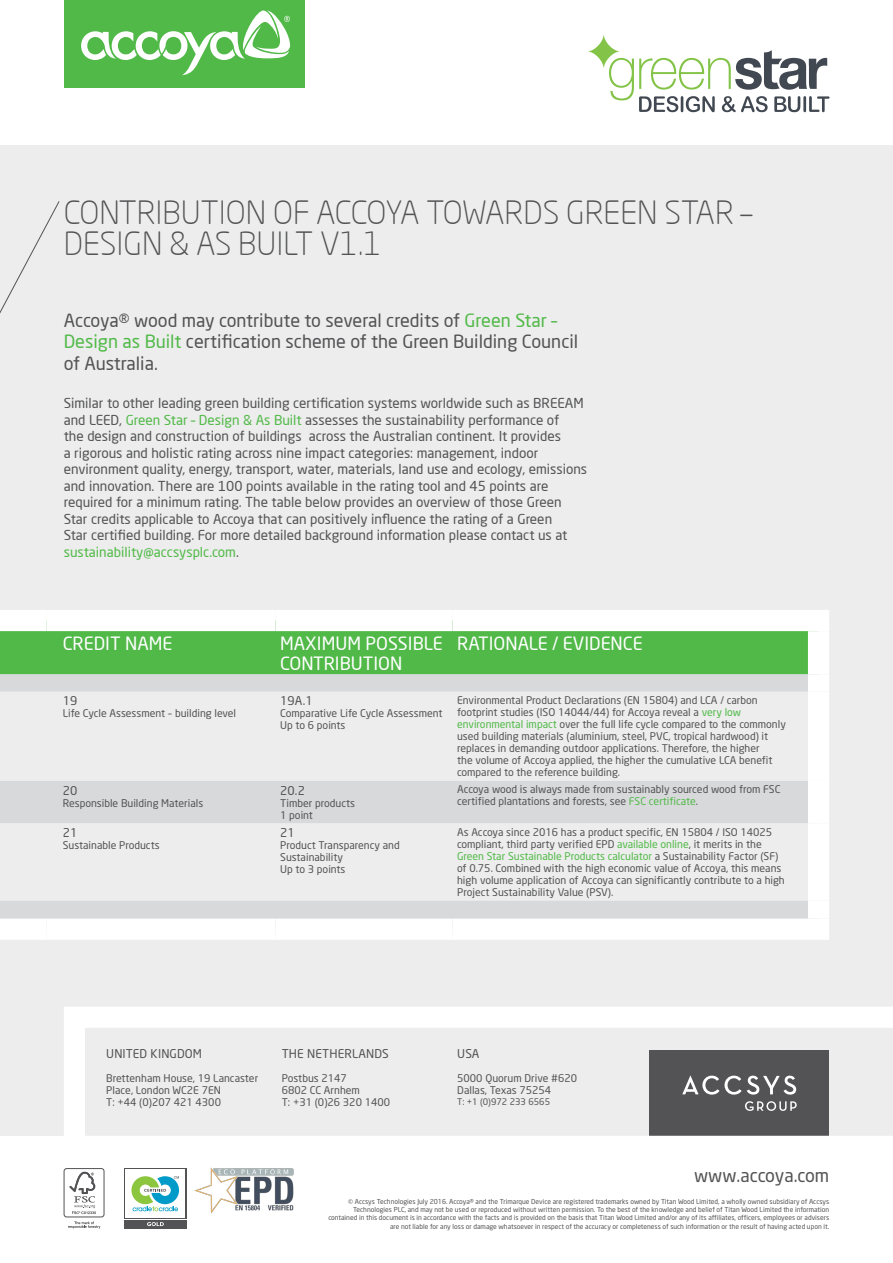
<style>
.page{position:relative;width:893px;height:1263px;background:#fff}
.page>*{position:absolute;margin:0;border:0;box-sizing:border-box;transform-origin:0 0}
.t1{font:300 31.5px/31.5px "Neo Sans Pro";color:#535355}
.introduction{font:18px/21.6px "Neo Sans Pro";color:#535355}
.subheader{font:18px/19.5px "Neo Sans Pro";color:#fff}
.t2{font:18px "Neo Sans";color:#535355}
.body{font:13.5px/16.5px "Neo Sans Pro";color:#535355}
.icons{font:12px "Neo Sans";letter-spacing:.01em;color:#535355}
.table_text{font:10.5px/12px "Neo Sans";color:#535355}
.icons-2{font:10.5px "Neo Sans";color:#535355}
.t3{font:9px "Neo Sans";color:#535355}
.disclaimer{font:6.75px/8.1px "Neo Sans";color:#535355;text-align:right}
.s1{color:#51b948}
</style>
<div class="page">
<div style="left:0;top:145px;width:893px;height:990px;background:#ecedec"></div>
<div style="left:64px;top:0;width:241px;height:87px;background:#51b948"></div>
<svg style="left:81px;top:10px;width:209px;height:65px"></svg>
<div style="left:124px;top:1220px;width:63px;height:8px;background:#535355"></div>
<svg style="left:147px;top:1222px;width:17px;height:4px"></svg>
<div style="left:124px;top:1168px;width:63px;height:51px;background:#535355"></div>
<div style="left:125px;top:1169px;width:60px;height:49px;background:#fff"></div>
<svg style="left:131px;top:1176px;width:48px;height:35px"></svg>
<div style="left:64px;top:1168px;width:40px;height:49px;border:1px solid #535355;border-radius:3px"></div>
<svg style="left:69px;top:1172px;width:27px;height:42px"></svg>
<svg style="left:68px;top:1221px;width:32px;height:7px"></svg>
<img style="left:195px;top:1168px;width:99px;height:46px">
<svg style="left:0;top:201px;width:60px;height:113px"></svg>
<svg style="left:53px;top:1007px;width:840px;height:161px"></svg>
<div style="left:0;top:631px;width:808px;height:43px;background:#51b948"></div>
<svg style="left:0;top:674px;width:808px;height:244px;background:#d8d9db"></svg>
<svg style="left:0;top:692px;width:808px;height:208px"></svg>
<div style="left:0;top:610px;width:47px;height:21px;background:#fff"></div>
<div style="left:47px;top:610px;width:229px;height:21px;background:#fff"></div>
<div style="left:276px;top:610px;width:176px;height:21px;background:#fff"></div>
<div style="left:452px;top:610px;width:377px;height:21px;background:#fff"></div>
<div style="left:808px;top:631px;width:21px;height:43px;background:#fff"></div>
<div style="left:808px;top:674px;width:21px;height:18px;background:#fff"></div>
<div style="left:808px;top:692px;width:21px;height:89px;background:#fff"></div>
<div style="left:808px;top:781px;width:21px;height:42px;background:#fff"></div>
<div style="left:808px;top:823px;width:21px;height:77px;background:#fff"></div>
<div style="left:808px;top:900px;width:21px;height:18px;background:#fff"></div>
<div style="left:0;top:918px;width:47px;height:22px;background:#fff"></div>
<div style="left:47px;top:918px;width:229px;height:22px;background:#fff"></div>
<div style="left:276px;top:918px;width:176px;height:22px;background:#fff"></div>
<div style="left:452px;top:918px;width:377px;height:22px;background:#fff"></div>
<svg style="left:587px;top:34px;width:33px;height:35px"></svg>
<svg style="left:609px;top:50px;width:220px;height:62px"></svg>
<p class="t1" style="left:64px;top:196px;width:690px">CONTRIBUTION OF ACCOYA TOWARDS GREEN STAR –<br>DESIGN &amp; AS BUILT V1.1</p>
<p class="introduction" style="left:64px;top:309px;width:516px">Accoya® wood may contribute to several credits of <span class="s1">Green Star –<br>Design as Built</span> certification scheme of the Green Building Council of Australia.</p>
<p class="body" style="left:64px;top:395px;width:525px">Similar to other leading green building certification systems worldwide such as BREEAM and LEED, <span class="s1">Green Star – Design &amp; As Built</span> assesses the sustainability performance of<br>the design and construction of buildings across the Australian continent. It provides<br>a rigorous and holistic rating across nine impact categories: management, indoor environment quality, energy, transport, water, materials, land use and ecology, emissions and innovation. There are 100 points available in the rating tool and 45 points are required for a minimum rating. The table below provides an overview of those Green Star credits applicable to Accoya that can positively influence the rating of a Green<br>Star certified building. For more detailed background information please contact us at <span class="s1">sustainability@accsysplc.com</span>.</p>
<p class="subheader" style="left:63px;top:634px;width:111px">CREDIT NAME</p>
<p class="subheader" style="left:280px;top:634px;width:164px">MAXIMUM POSSIBLE<br>CONTRIBUTION</p>
<p class="subheader" style="left:457px;top:634px;width:187px">RATIONALE / EVIDENCE</p>
<p class="icons" style="left:63px;top:694px;width:16px">19</p>
<p class="table_text" style="left:63px;top:707px;width:175px">Life Cycle Assessment – building level</p>
<p class="table_text" style="left:457px;top:694px;width:330px">Environmental Product Declarations (EN 15804) and LCA / carbon footprint studies (ISO 14044/44) for Accoya reveal a <span class="s1">very low environmental impact</span> over the full life cycle compared to the commonly used building materials (aluminium, steel, PVC, tropical hardwood) it replaces in demanding outdoor applications. Therefore, the higher<br>the volume of Accoya applied, the higher the cumulative LCA benefit compared to the reference building.</p>
<p class="icons" style="left:280px;top:694px;width:34px">19A.1</p>
<p class="table_text" style="left:280px;top:707px;width:164px">Comparative Life Cycle Assessment</p>
<p class="icons-2" style="left:280px;top:719px;width:67px">Up to 6 points</p>
<p class="icons" style="left:63px;top:783px;width:16px">20</p>
<p class="table_text" style="left:63px;top:797px;width:142px">Responsible Building Materials</p>
<p class="icons" style="left:63px;top:825px;width:16px">21</p>
<p class="table_text" style="left:63px;top:839px;width:98px">Sustainable Products</p>
<p class="icons" style="left:280px;top:783px;width:26px">20.2</p>
<p class="table_text" style="left:280px;top:797px;width:76px">Timber products</p>
<p class="icons-2" style="left:280px;top:808px;width:34px">1 point</p>
<p class="icons" style="left:280px;top:825px;width:16px">21</p>
<p class="table_text" style="left:280px;top:839px;width:121px">Product Transparency and<br>Sustainability</p>
<p class="icons-2" style="left:280px;top:863px;width:67px">Up to 3 points</p>
<p class="table_text" style="left:457px;top:783px;width:325px">Accoya wood is always made from sustainably sourced wood from FSC certified plantations and forests, see <span class="s1">FSC certificate</span>.</p>
<p class="table_text" style="left:457px;top:826px;width:329px">As Accoya since 2016 has a product specific, EN 15804 / ISO 14025 compliant, third party verified EPD <span class="s1">available online</span>, it merits in the <span class="s1">Green Star Sustainable Products calculator</span> a Sustainability Factor (SF) of 0.75. Combined with the high economic value of Accoya, this means high volume application of Accoya can significantly contribute to a high Project Sustainability Value (PSV).</p>
<p class="icons" style="left:106px;top:1046px;width:97px">UNITED KINGDOM</p>
<p class="table_text" style="left:106px;top:1072px;width:153px">Brettenham House, 19 Lancaster<br>Place, London WC2E 7EN<br>T: +44 (0)207 421 4300</p>
<p class="icons" style="left:282px;top:1046px;width:108px">THE NETHERLANDS</p>
<p class="table_text" style="left:282px;top:1072px;width:110px">Postbus 2147<br>6802 CC Arnhem<br>T: +31 (0)26 320 1400</p>
<p class="icons" style="left:457px;top:1046px;width:24px">USA</p>
<p class="table_text" style="left:457px;top:1072px;width:121px">5000 Quorum Drive #620<br>Dallas, Texas 75254</p>
<p class="t3" style="left:457px;top:1096px;width:94px">T: +1 (0)972 233 6565</p>
<h2 class="t2" style="left:694px;top:1164px;width:137px">www.accoya.com</h2>
<p class="disclaimer" style="left:328px;top:1198px;width:502px">© Accsys Technologies July 2016. Accoya® and the Trimarque Device are registered trademarks owned by Titan Wood Limited, a wholly owned subsidiary of Accsys Technologies PLC, and may not be used or reproduced without written permission. To the best of the knowledge and belief of Titan Wood Limited the information contained in this document is in accordance with the facts and is provided on the basis that Titan Wood Limited and/or any of its affiliates, officers, employees or advisers are not liable for any loss or damage whatsoever in respect of the accuracy or completeness of such information or the result of having acted upon it.</p>
</div>
